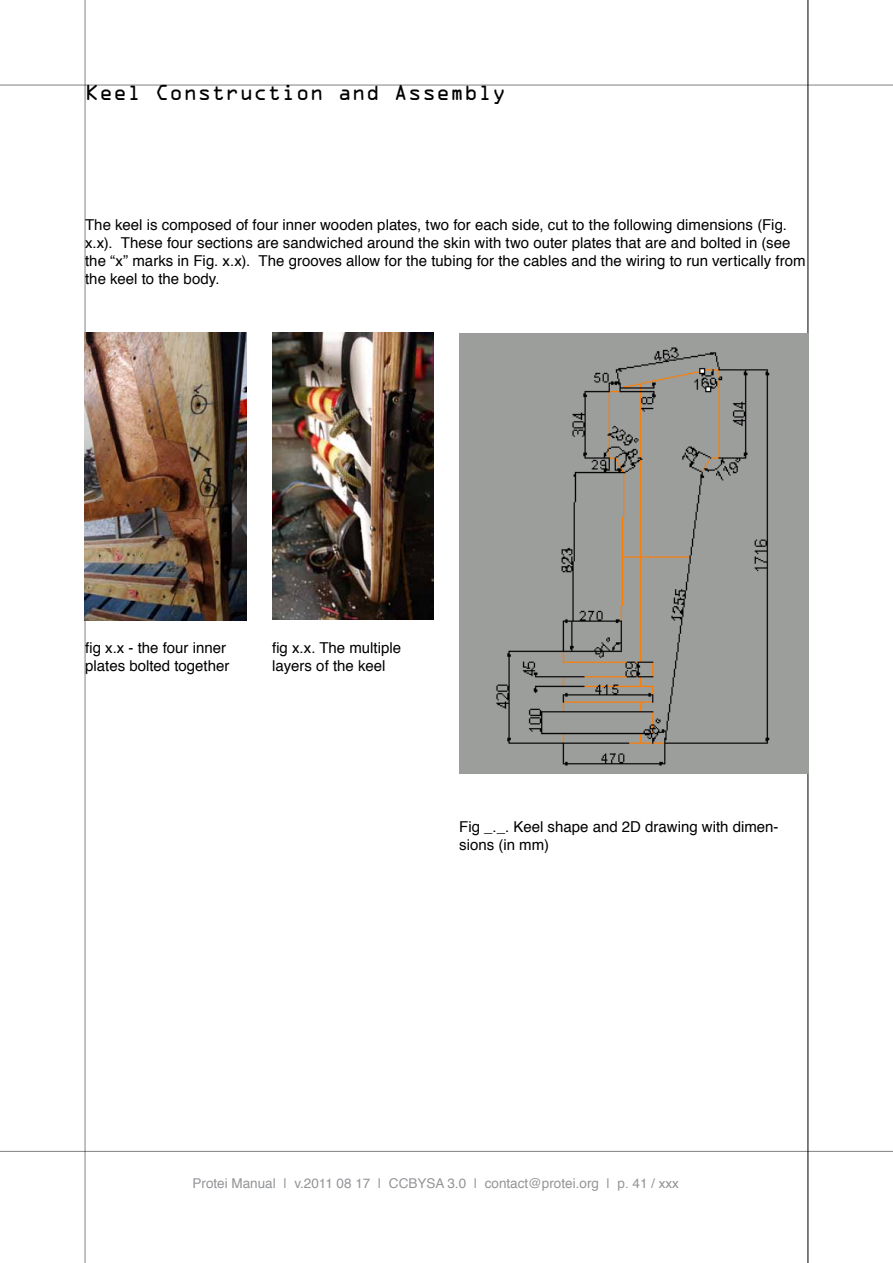
<style>
.page{position:relative;width:893px;height:1263px;background:#fff}
.page>*{position:absolute;margin:0;border:0;box-sizing:border-box;transform-origin:0 0}
.t1{font:19.5px "OCRA Std";color:#000}
.t2{font:15px/18px "Helvetica";color:#000}
.t3{font:13.5px "Helvetica";color:#939598}
</style>
<div class="page">
<hr style="left:0;top:1151px;width:893px;height:1px;background:#000">
<hr style="left:808px;top:0;width:1px;height:1263px;background:#000">
<hr style="left:85px;top:0;width:1px;height:1263px;background:#000">
<hr style="left:0;top:85px;width:893px;height:1px;background:#000">
<img style="left:459px;top:333px;width:350px;height:440px">
<img style="left:85px;top:333px;width:162px;height:287px">
<img style="left:272px;top:333px;width:162px;height:287px">
<h1 class="t1" style="left:85px;top:84px;width:423px">Keel Construction and Assembly</h1>
<p class="t2" style="left:85px;top:216px;width:722px">The keel is composed of four inner wooden plates, two for each side, cut to the following dimensions (Fig. x.x). These four sections are sandwiched around the skin with two outer plates that are and bolted in (see the “x” marks in Fig. x.x). The grooves allow for the tubing for the cables and the wiring to run vertically from the keel to the body.</p>
<p class="t2" style="left:85px;top:639px;width:146px">fig x.x - the four inner plates bolted together</p>
<p class="t2" style="left:272px;top:639px;width:130px">fig x.x. The multiple layers of the keel</p>
<p class="t2" style="left:459px;top:818px;width:321px">Fig _._. Keel shape and 2D drawing with dimen&shy;sions (in mm)</p>
<p class="t3" style="left:193px;top:1173px;width:488px">Protei Manual | v.2011 08 17 | CCBYSA 3.0 | contact@protei.org | p. 41 / xxx</p>
</div>
